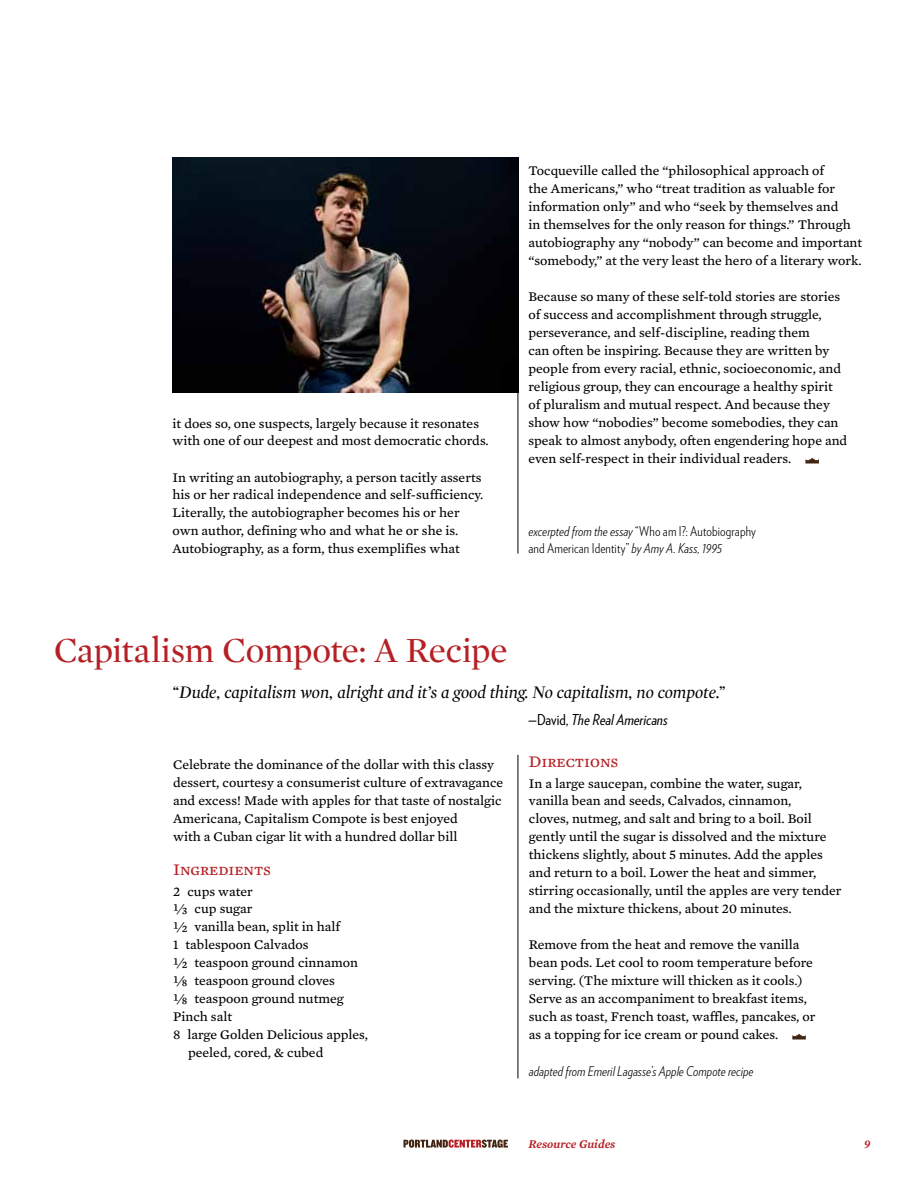
<style>
.page{position:relative;width:918px;height:1188px;background:#fff}
.page>*{position:absolute;margin:0;border:0;box-sizing:border-box;transform-origin:0 0}
.t1{font:36px "Mercury Display Roman";letter-spacing:-.015em;color:#b52025}
.t2{font:italic 18px "Mercury Display";color:#000}
.t3{font:16.5px "Mercury Text G3 Roman SC";color:#b52025}
.t4{font:italic 15px "Verlag Condensed";color:#000}
.t5{font:13.5px/18px "Mercury Text G3 Roman";color:#000}
.t6{font:300 13.5px/18px "Verlag Condensed";letter-spacing:.01em;color:#000}
.t7{font:italic 300 13.5px "Verlag Condensed";letter-spacing:.005em;color:#000}
.t8{font:italic 600 12px "Mercury Text G1";color:#b52025}
.s1{font-style:italic}
.s2{font-style:normal}
.s3{font-family:"Mercury Numeric G3 Roman"}
</style>
<div class="page">
<svg style="left:403px;top:1140px;width:105px;height:8px"></svg>
<svg style="left:805px;top:458px;width:14px;height:5px"></svg>
<svg style="left:792px;top:1034px;width:14px;height:5px"></svg>
<img style="left:173px;top:158px;width:345px;height:235px">
<hr style="left:518px;top:158px;width:1px;height:396px;background:#000">
<hr style="left:518px;top:755px;width:1px;height:323px;background:#000">
<p class="t5" style="left:173px;top:414px;width:318px">it does so, one suspects, largely because it resonates with one of our deepest and most democratic chords.</p>
<p class="t5" style="left:173px;top:468px;width:312px">In writing an autobiography, a person tacitly asserts his or her radical independence and self-sufficiency.<br>Literally, the autobiographer becomes his or her own author, defining who and what he or she is.<br>Autobiography, as a form, thus exemplifies what</p>
<p class="t5" style="left:528px;top:162px;width:335px">Tocqueville called the “philosophical approach of<br>the Americans,” who “treat tradition as valuable for information only” and who “seek by themselves and<br>in themselves for the only reason for things.” Through autobiography any “nobody” can become and important “somebody,” at the very least the hero of a literary work.</p>
<p class="t5" style="left:528px;top:288px;width:320px">Because so many of these self-told stories are stories of success and accomplishment through struggle, perseverance, and self-discipline, reading them<br>can often be inspiring. Because they are written by people from every racial, ethnic, socioeconomic, and religious group, they can encourage a healthy spirit of pluralism and mutual respect. And because they show how “nobodies” become somebodies, they can speak to almost anybody, often engendering hope and even self-respect in their individual readers.</p>
<p class="t6" style="left:528px;top:521px;width:229px"><span class="s1">excerpted from the essay</span> “Who am I?: Autobiography and American Identity” <span class="s1">by Amy A. Kass, 1995</span></p>
<h1 class="t1" style="left:54px;top:629px;width:455px">Capitalism Compote: A Recipe</h1>
<h2 class="t2" style="left:173px;top:681px;width:554px">“Dude, capitalism won, alright and it’s a good thing. No capitalism, no compote.”</h2>
<p class="t4" style="left:528px;top:708px;width:141px"><span class="s2">—David,</span> The Real Americans</p>
<p class="t5" style="left:173px;top:756px;width:332px">Celebrate the dominance of the dollar with this classy dessert, courtesy a consumerist culture of extravagance and excess! Made with apples for that taste of nostalgic Americana, Capitalism Compote is best enjoyed<br>with a Cuban cigar lit with a hundred dollar bill</p>
<p class="t3" style="left:173px;top:859px;width:100px">Ingredients</p>
<p class="t5" style="left:173px;top:882px;width:81px">2 cups water</p>
<p class="t5" style="left:173px;top:900px;width:81px"><span class="s3">L</span> cup sugar</p>
<p class="t5" style="left:173px;top:918px;width:168px"><span class="s3">K</span> vanilla bean, split in half</p>
<p class="t5" style="left:173px;top:936px;width:137px">1 tablespoon Calvados</p>
<p class="t5" style="left:173px;top:954px;width:186px">½ teaspoon ground cinnamon</p>
<p class="t5" style="left:173px;top:972px;width:163px"><span class="s3">V</span> teaspoon ground cloves</p>
<p class="t5" style="left:173px;top:990px;width:172px"><span class="s3">V</span> teaspoon ground nutmeg</p>
<p class="t5" style="left:173px;top:1008px;width:60px">Pinch salt</p>
<p class="t5" style="left:173px;top:1026px;width:196px">8 large Golden Delicious apples,</p>
<p class="t5" style="left:188px;top:1044px;width:137px">peeled, cored, &amp; cubed</p>
<p class="t3" style="left:529px;top:751px;width:91px">Directions</p>
<p class="t5" style="left:529px;top:774px;width:314px">In a large saucepan, combine the water, sugar, vanilla bean and seeds, Calvados, cinnamon,<br>cloves, nutmeg, and salt and bring to a boil. Boil gently until the sugar is dissolved and the mixture thickens slightly, about 5 minutes. Add the apples and return to a boil. Lower the heat and simmer, stirring occasionally, until the apples are very tender and the mixture thickens, about 20 minutes.</p>
<p class="t5" style="left:529px;top:936px;width:288px">Remove from the heat and remove the vanilla bean pods. Let cool to room temperature before serving. (The mixture will thicken as it cools.)<br>Serve as an accompaniment to breakfast items, such as toast, French toast, waffles, pancakes, or as a topping for ice cream or pound cakes.</p>
<p class="t7" style="left:529px;top:1061px;width:226px">adapted from Emeril Lagasse’s Apple Compote recipe</p>
<p class="t8" style="left:528px;top:1136px;width:89px">Resource Guides</p>
<p class="t8" style="left:864px;top:1136px;width:8px">9</p>
</div>
